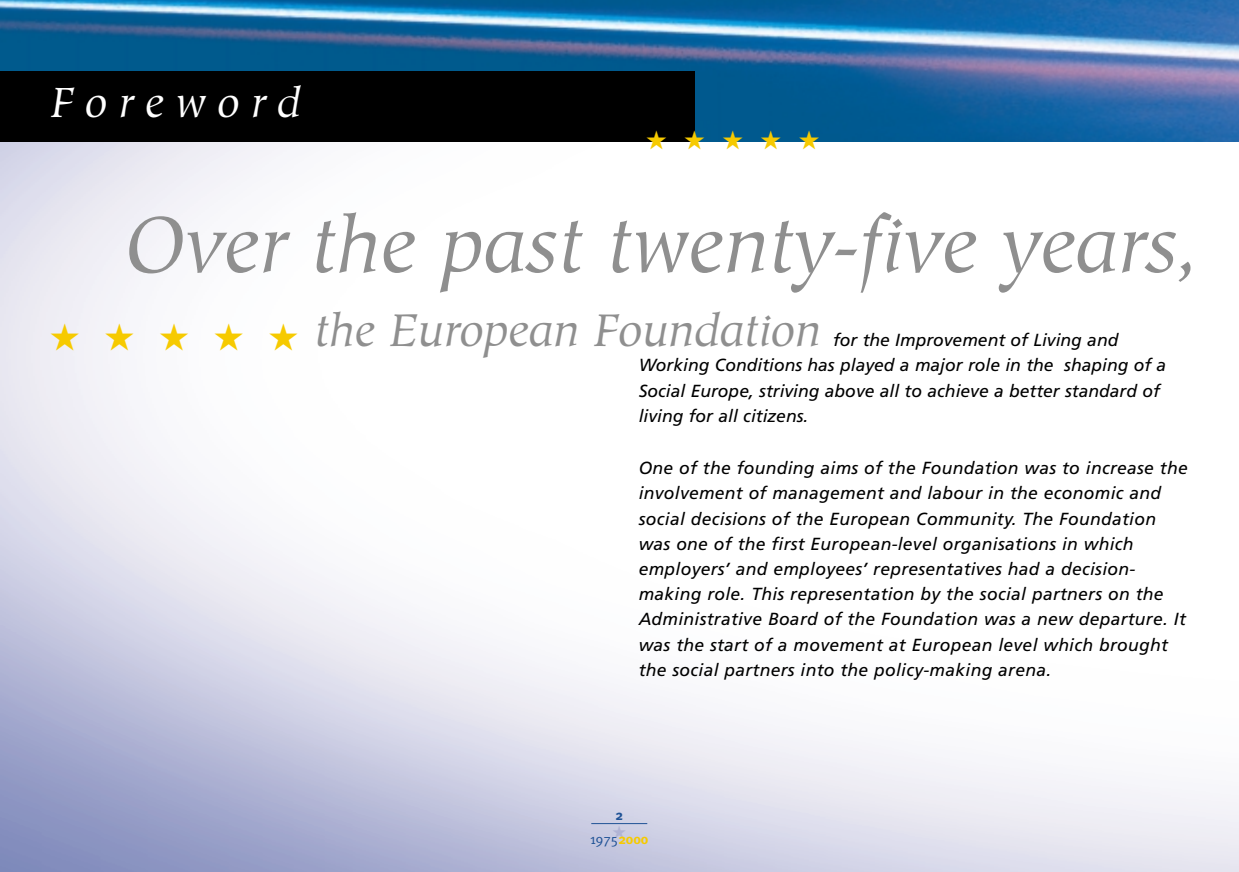
<style>
.page{position:relative;width:1239px;height:872px;background:#fff}
.page>*{position:absolute;margin:0;border:0;box-sizing:border-box;transform-origin:0 0}
.t1{font:italic 78.75px "Hiroshige";color:#8f8f8f}
.t2{font:italic 45.5px "Hiroshige";color:#8f8f8f}
.t3{font:italic 42px "Hiroshige";letter-spacing:.28em;color:#fff}
.t4{font:26.25px "Zapf Dingbats";color:#f6ca00}
.t5{font:italic 17.5px/25.2px "Frutiger";letter-spacing:.015em;color:#000}
.t6{font:14px/23.6px "Meta";color:#1f5296;text-align:center}
.s1{color:#f6ca00}
.s2{font-weight:700}
.s3{font-weight:700;color:#f6ca00}
</style>
<div class="page">
<img style="left:0;top:141px;width:1239px;height:730px">
<img style="left:0;top:0;width:1239px;height:141px">
<hr style="left:591px;top:823px;width:56px;height:1px;background:#1f5296">
<div style="left:0;top:72px;width:694px;height:70px;background:#000"></div>
<h3 class="t3" style="left:51px;top:87px;width:252px">Foreword</h3>
<h3 class="t4" style="left:646px;top:127px;width:176px">★★★★★</h3>
<h1 class="t1" style="left:126px;top:215px;width:1076px">Over the past twenty-five years,</h1>
<h2 class="t2" style="left:50px;top:314px;width:773px"><span class="s1">★</span> <span class="s1">★</span> <span class="s1">★</span> <span class="s1">★</span> <span class="s1">★</span> the European Foundation</h2>
<p class="t5" style="left:639px;top:329px;width:529px;text-indent:194px">for the Improvement of Living and Working Conditions has played a major role in the shaping of a Social Europe, striving above all to achieve a better standard of living for all citizens.</p>
<p class="t5" style="left:639px;top:457px;width:551px">One of the founding aims of the Foundation was to increase the involvement of management and labour in the economic and social decisions of the European Community. The Foundation was one of the first European-level organisations in which employers’ and employees’ representatives had a decision&shy;making role. This representation by the social partners on the Administrative Board of the Foundation was a new departure. It was the start of a movement at European level which brought the social partners into the policy-making arena.</p>
<p class="t6" style="left:590px;top:805px;width:60px"><span class="s2">2<br></span>1975<sup>★</sup><span class="s3">2000</span></p>
</div>
